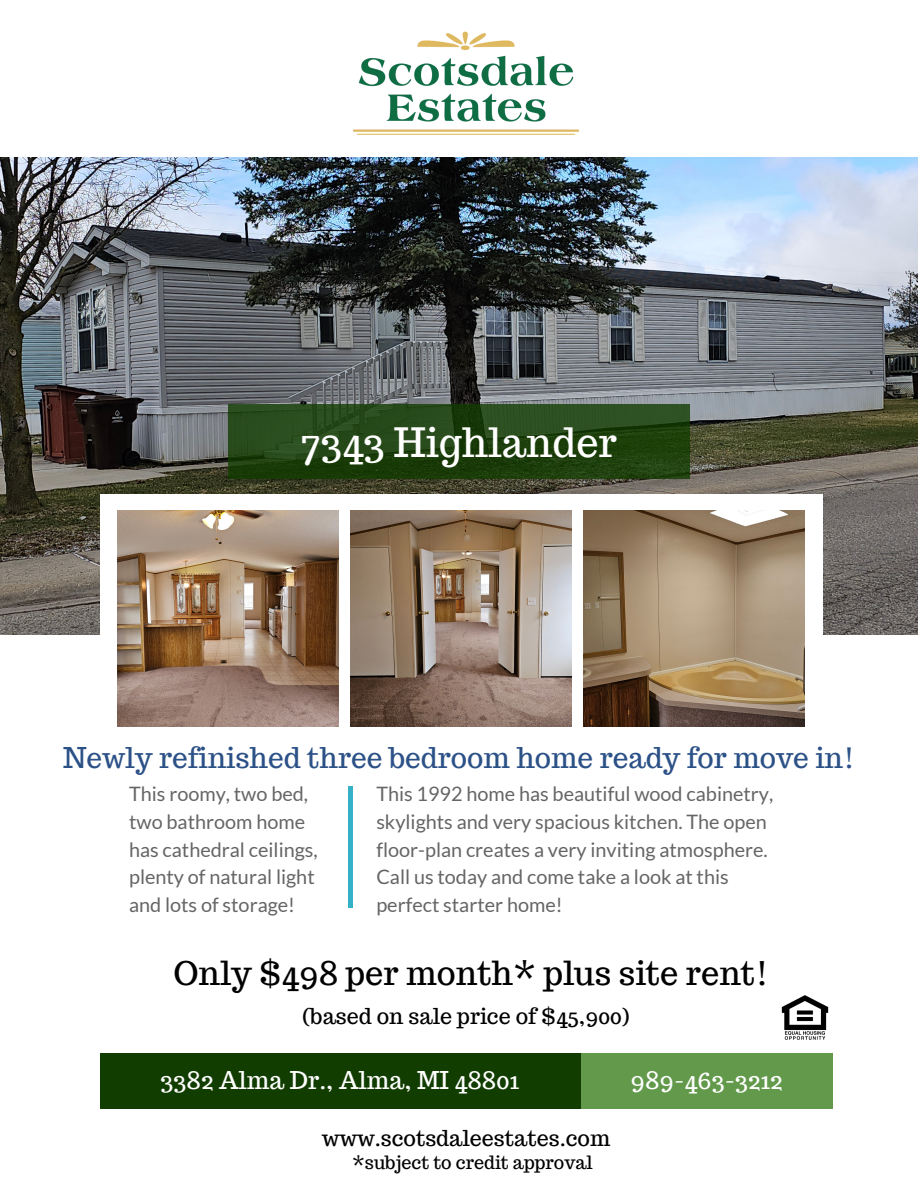
<style>
.page{position:relative;width:918px;height:1188px;background:#fff}
.page>*{position:absolute;margin:0;border:0;box-sizing:border-box;transform-origin:0 0}
.t1{font:39.6px "Trocchi";color:#fff}
.t2{font:32.55px "Trocchi";color:#000}
.t3{font:28.05px "Trocchi";color:#2b5187}
.t4{font:24px "Trocchi";color:#fff}
.t5{font:21.45px "Trocchi";color:#000}
.t6{font:19.8px/27.6px "Lato";color:#656565}
.t7{font:18px "Trocchi";color:#000}
</style>
<div class="page">
<img style="left:0;top:157px;width:918px;height:477px">
<svg style="left:228px;top:405px;width:461px;height:74px;background:#224413"></svg>
<div style="left:100px;top:494px;width:722px;height:248px;background:#fff"></div>
<img style="left:117px;top:510px;width:222px;height:216px">
<img style="left:350px;top:510px;width:222px;height:216px">
<img style="left:583px;top:510px;width:222px;height:216px">
<img style="left:781px;top:995px;width:48px;height:45px">
<div style="left:348px;top:786px;width:5px;height:122px;background:#34b1c7"></div>
<div style="left:100px;top:1054px;width:506px;height:55px;background:#123d00"></div>
<div style="left:581px;top:1054px;width:252px;height:55px;background:#62994b"></div>
<img style="left:324px;top:31px;width:284px;height:202px">
<h4 class="t1" style="left:301px;top:417px;width:318px">7343 Highlander</h4>
<h5 class="t3" style="left:63px;top:739px;width:793px">Newly refinished three bedroom home ready for move in!</h5>
<h1 class="t6" style="left:129px;top:780px;width:190px">This roomy, two bed, two bathroom home has cathedral ceilings, plenty of natural light and lots of storage!</h1>
<h3 class="t6" style="left:376px;top:780px;width:398px">This 1992 home has beautiful wood cabinetry, skylights and very spacious kitchen. The open floor-plan creates a very inviting atmosphere.<br>Call us today and come take a look at this perfect starter home!</h3>
<h4 class="t2" style="left:173px;top:952px;width:597px">Only $498 per month* plus site rent!</h4>
<p class="t5" style="left:303px;top:1002px;width:328px">(based on sale price of $45,900)</p>
<h5 class="t4" style="left:161px;top:1065px;width:360px">3382 Alma Dr., Alma, MI 48801</h5>
<h5 class="t4" style="left:631px;top:1065px;width:154px">989-463-3212</h5>
<p class="t5" style="left:322px;top:1124px;width:290px">www.scotsdaleestates.com</p>
<h5 class="t7" style="left:352px;top:1151px;width:242px">*subject to credit approval</h5>
</div>
